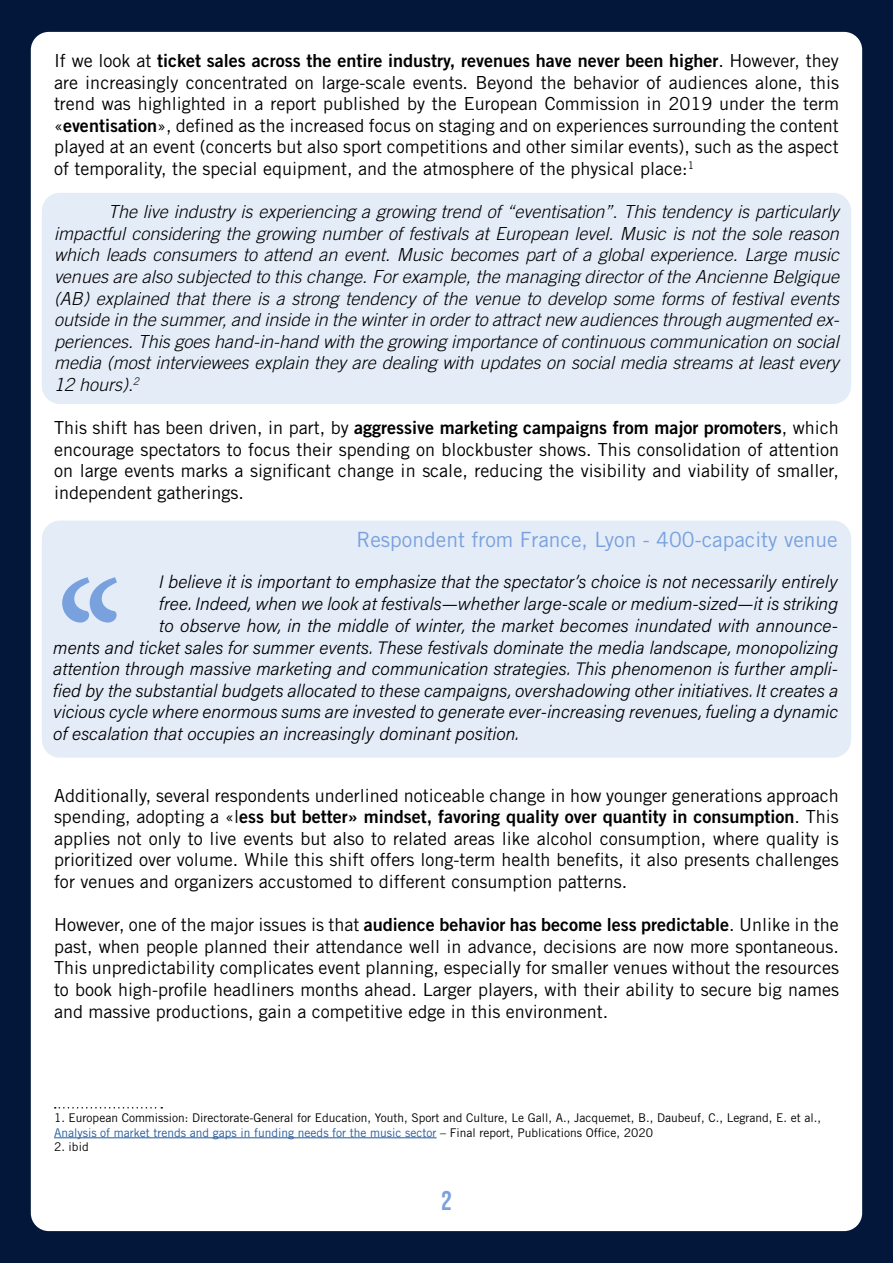
<style>
.page{position:relative;width:893px;height:1263px;background:#03173a}
.page>*{position:absolute;margin:0;border:0;box-sizing:border-box;transform-origin:0 0}
.t1{font:195px "Minion Pro";color:#79a1de}
.t2{font:27px "Bebas Neue";color:#79a1de}
.t3{font:21px "Trade Gothic LT Std";color:#79a1de}
.t4{font:18px/21.6px "Trade Gothic LT Std";color:#000;text-align:justify}
.t5{font:italic 300 18px/21.6px "Trade Gothic LT Std";color:#000;text-align:justify}
.t6{font:18px/21.6px "Acumin Variable Concept";color:#000;text-align:justify}
.t7{font:18px "Trade Gothic LT Std Bd 2";color:#000}
.t8{font:12px/14.4px "Trade Gothic LT Std";color:#000}
.s1{font-family:"Trade Gothic LT Std"}
.s2{font-family:"Trade Gothic LT Std Bd 2"}
.s3{color:#275b9b}
</style>
<div class="page">
<div style="left:31px;top:32px;width:831px;height:1199px;background:#fff;border-radius:18px"></div>
<div style="left:42px;top:193px;width:809px;height:211px;background:#e4ecf8;border-radius:18px"></div>
<svg style="left:55px;top:1107px;width:107px;height:1px"></svg>
<hr style="left:54px;top:1137px;width:383px;height:1px;background:#275b9b">
<div style="left:42px;top:521px;width:809px;height:237px;background:#e4ecf8;border-radius:18px"></div>
<p class="t7" style="left:54px;top:49px;width:786px"><span class="s1">If we look at</span> ticket sales across the entire industry, revenues have never been higher<span class="s1">. However, they</span></p>
<p class="t4" style="left:54px;top:71px;width:786px">are increasingly concentrated on large-scale events. Beyond the behavior of audiences alone, this trend was highlighted in a report published by the European Commission in 2019 under the term «<span class="s2">eventisation</span>», defined as the increased focus on staging and on experiences surrounding the content played at an event (concerts but also sport competitions and other similar events), such as the aspect of temporality, the special equipment, and the atmosphere of the physical place:<sup>1</sup></p>
<p class="t5" style="left:54px;top:201px;width:787px;text-indent:54px">The live industry is experiencing a growing trend of “eventisation”. This tendency is particularly impactful considering the growing number of festivals at European level. Music is not the sole reason which leads consumers to attend an event. Music becomes part of a global experience. Large music venues are also subjected to this change. For example, the managing director of the Ancienne Belgique (AB) explained that there is a strong tendency of the venue to develop some forms of festival events outside in the summer, and inside in the winter in order to attract new audiences through augmented ex&shy;periences. This goes hand-in-hand with the growing importance of continuous communication on social media (most interviewees explain they are dealing with updates on social media streams at least every 12 hours).<sup>2</sup></p>
<p class="t7" style="left:54px;top:417px;width:786px"><span class="s1">This shift has been driven, in part, by</span> aggressive marketing campaigns from major promoters<span class="s1">, which</span></p>
<p class="t4" style="left:54px;top:438px;width:786px">encourage spectators to focus their spending on blockbuster shows. This consolidation of attention on large events marks a significant change in scale, reducing the visibility and viability of smaller, independent gatherings.</p>
<h1 class="t1" style="left:54px;top:524px;width:73px">‘‘</h1>
<p class="t3" style="left:356px;top:527px;width:483px">Respondent from France, Lyon - 400-capacity venue</p>
<p class="t6" style="left:159px;top:571px;width:680px">I believe it is important to emphasize that the spectator’s choice is not necessarily entirely free. Indeed, when we look at festivals—whether large-scale or medium-sized—it is striking to observe how, in the middle of winter, the market becomes inundated with announce-</p>
<p class="t6" style="left:53px;top:636px;width:786px">ments and ticket sales for summer events. These festivals dominate the media landscape, monopolizing attention through massive marketing and communication strategies. This phenomenon is further ampli&shy;fied by the substantial budgets allocated to these campaigns, overshadowing other initiatives. It creates a vicious cycle where enormous sums are invested to generate ever-increasing revenues, fueling a dynamic of escalation that occupies an increasingly dominant position.</p>
<p class="t4" style="left:54px;top:784px;width:786px">Additionally, several respondents underlined noticeable change in how younger generations approach</p>
<p class="t7" style="left:54px;top:805px;width:786px"><span class="s1">spending, adopting a «l</span>ess but better» mindset, favoring quality over quantity in consumption<span class="s1">. This</span></p>
<p class="t4" style="left:54px;top:827px;width:786px">applies not only to live events but also to related areas like alcohol consumption, where quality is prioritized over volume. While this shift offers long-term health benefits, it also presents challenges for venues and organizers accustomed to different consumption patterns.</p>
<p class="t4" style="left:54px;top:914px;width:786px">However, one of the major issues is that <span class="s2">audience behavior has become less predictable</span>. Unlike in the past, when people planned their attendance well in advance, decisions are now more spontaneous.<br>This unpredictability complicates event planning, especially for smaller venues without the resources to book high-profile headliners months ahead. Larger players, with their ability to secure big names and massive productions, gain a competitive edge in this environment.</p>
<p class="t8" style="left:54px;top:1110px;width:769px">1. European Commission: Directorate-General for Education, Youth, Sport and Culture, Le Gall, A., Jacquemet, B., Daubeuf, C., Legrand, E. et al.,<br><span class="s3">Analysis of market trends and gaps in funding needs for the music sector</span> – Final report, Publications Office, 2020</p>
<p class="t8" style="left:54px;top:1139px;width:36px">2. ibid</p>
<h2 class="t2" style="left:441px;top:1185px;width:12px">2</h2>
</div>
